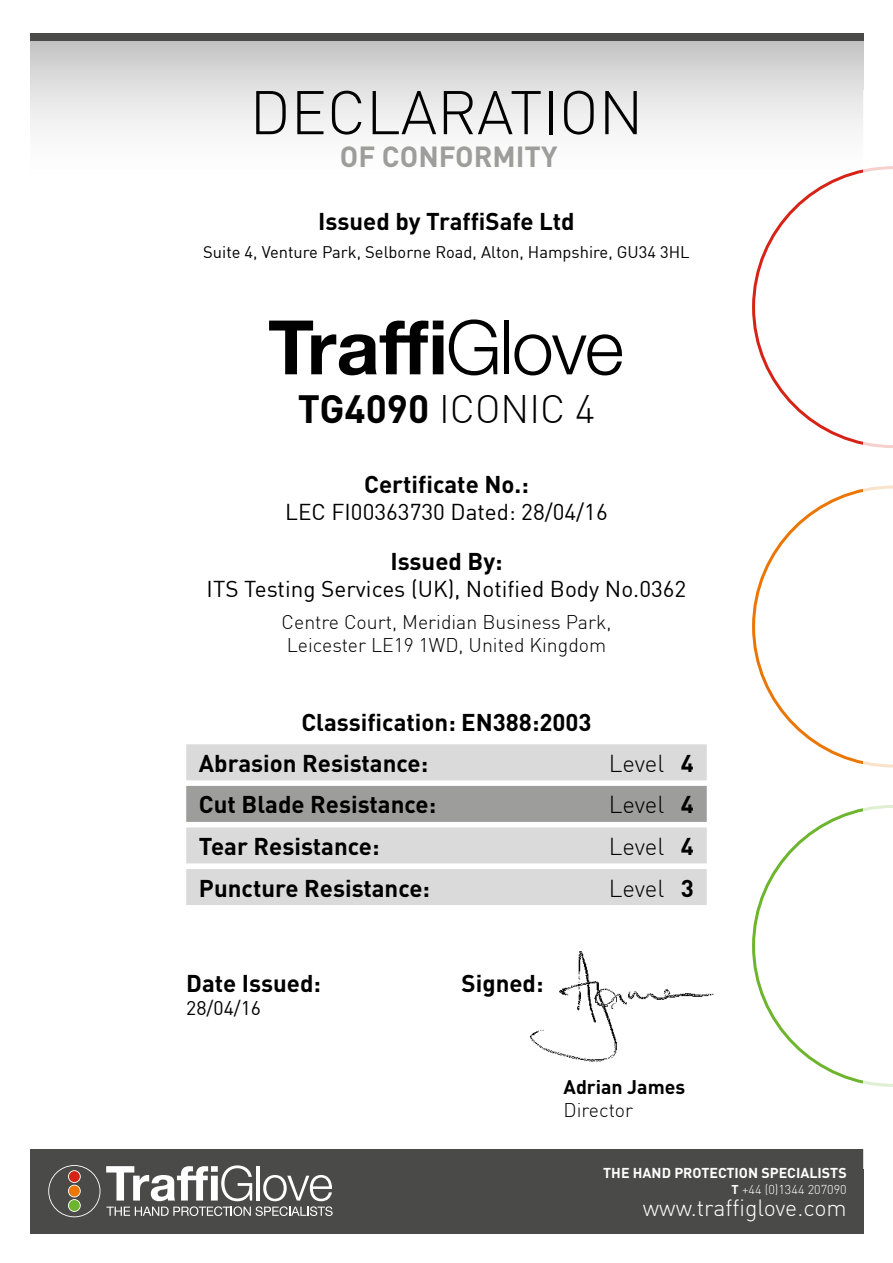
<style>
.page{position:relative;width:893px;height:1263px;background:#fff}
.page>*{position:absolute;margin:0;border:0;box-sizing:border-box;transform-origin:0 0}
.t1{font:300 60.6px "DIN";color:#000}
.t2{font:300 39px "DIN";color:#000}
.t3{font:700 28.8px "DIN";color:#9d9d9c}
.t4{font:700 24px/40.5px "DIN";color:#000}
.t5{font:300 24px "DIN";letter-spacing:-.005em;color:#000}
.t6{font:300 23.1px "DIN";color:#fff}
.t7{font:22.5px "DIN";color:#000}
.t8{font:300 19.5px/23.4px "DIN";color:#000}
.t9{font:700 19.5px "DIN";color:#000}
.t10{font:19.5px "DIN";color:#000}
.t11{font:16.5px "DIN";color:#000}
.t12{font:700 14.1px "DIN";color:#fff}
.t13{font:300 12.6px "DIN";color:#fff}
.s1{font-weight:700}
</style>
<div class="page">
<div style="left:30px;top:33px;width:833px;height:187px;background:linear-gradient(to bottom,#ccc,#fff)"></div>
<img style="left:530px;top:951px;width:184px;height:111px">
<div style="left:30px;top:1149px;width:833px;height:84px;background:#4a4a49"></div>
<svg style="left:106px;top:1165px;width:227px;height:51px"></svg>
<svg style="left:48px;top:1165px;width:52px;height:52px"></svg>
<svg style="left:752px;top:166px;width:111px;height:279px"></svg>
<svg style="left:752px;top:489px;width:111px;height:276px"></svg>
<svg style="left:752px;top:808px;width:111px;height:276px"></svg>
<svg style="left:269px;top:321px;width:174px;height:54px"></svg>
<svg style="left:449px;top:319px;width:48px;height:56px"></svg>
<div style="left:504px;top:321px;width:5px;height:53px;background:#000"></div>
<svg style="left:514px;top:334px;width:108px;height:41px"></svg>
<div style="left:186px;top:744px;width:521px;height:36px;background:#dadada"></div>
<div style="left:186px;top:786px;width:521px;height:36px;background:#9d9d9c"></div>
<div style="left:186px;top:827px;width:521px;height:36px;background:#dadada"></div>
<div style="left:186px;top:869px;width:521px;height:36px;background:#dadada"></div>
<div style="left:30px;top:33px;width:833px;height:7px;background:#4a4a49"></div>
<h1 class="t1" style="left:250px;top:75px;width:395px">DECLARATION</h1>
<p class="t3" style="left:340px;top:138px;width:219px">OF CONFORMITY</p>
<p class="t4" style="left:318px;top:200px;width:258px">Issued by TraffiSafe Ltd</p>
<p class="t11" style="left:203px;top:242px;width:488px">Suite 4, Venture Park, Selborne Road, Alton, Hampshire, GU34 3HL</p>
<h2 class="t2" style="left:298px;top:385px;width:299px"><span class="s1">TG4090</span> ICONIC 4</h2>
<p class="t4" style="left:364px;top:463px;width:166px">Certificate No.:</p>
<p class="t7" style="left:285px;top:498px;width:324px">LEC FI00363730 Dated: 28/04/16</p>
<p class="t4" style="left:390px;top:540px;width:114px">Issued By:</p>
<p class="t7" style="left:207px;top:575px;width:481px">ITS Testing Services (UK), Notified Body No.0362</p>
<p class="t8" style="left:282px;top:610px;width:331px">Centre Court, Meridian Business Park,<br>Leicester LE19 1WD, United Kingdom</p>
<p class="t4" style="left:199px;top:701px;width:394px;text-indent:102px">Classification: EN388:2003<br>Abrasion Resistance:</p>
<p class="t5" style="left:609px;top:748px;width:87px">Level <span class="s1">4</span></p>
<p class="t4" style="left:199px;top:783px;width:239px">Cut Blade Resistance:</p>
<p class="t5" style="left:609px;top:790px;width:87px">Level <span class="s1">4</span></p>
<p class="t4" style="left:199px;top:825px;width:182px">Tear Resistance:</p>
<p class="t5" style="left:609px;top:831px;width:87px">Level <span class="s1">4</span></p>
<p class="t4" style="left:199px;top:866px;width:233px">Puncture Resistance:</p>
<p class="t5" style="left:609px;top:873px;width:87px">Level <span class="s1">3</span></p>
<p class="t4" style="left:186px;top:962px;width:136px">Date Issued:</p>
<p class="t10" style="left:186px;top:996px;width:76px">28/04/16</p>
<p class="t4" style="left:462px;top:962px;width:83px">Signed:</p>
<p class="t9" style="left:564px;top:1074px;width:123px">Adrian James</p>
<p class="t8" style="left:564px;top:1098px;width:71px">Director</p>
<p class="t12" style="left:603px;top:1163px;width:245px">THE HAND PROTECTION SPECIALISTS</p>
<p class="t13" style="left:732px;top:1181px;width:117px"><span class="s1">T</span> +44 (0)1344 207090</p>
<p class="t6" style="left:643px;top:1193px;width:205px">www.traffiglove.com</p>
</div>
